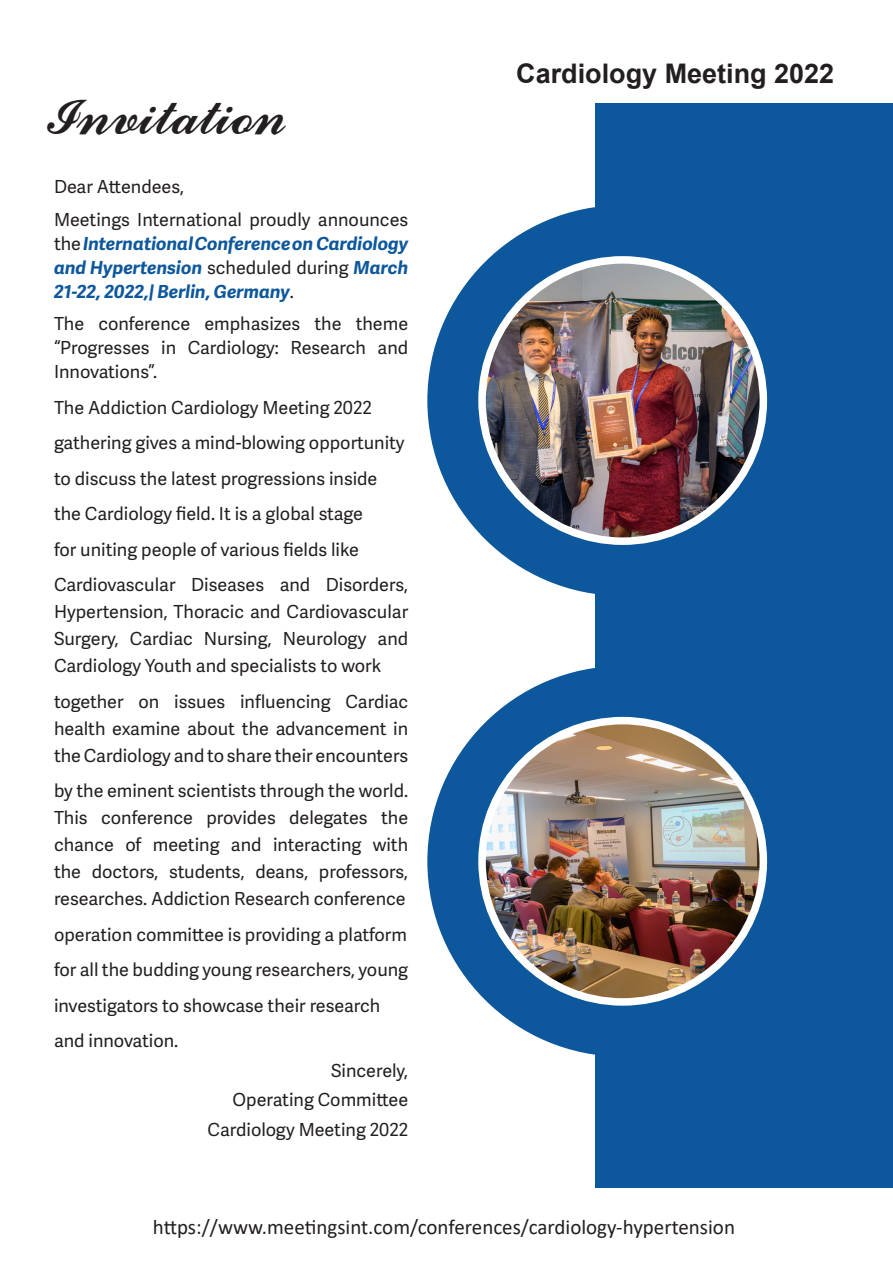
<style>
.page{position:relative;width:893px;height:1263px;background:#fff}
.page>*{position:absolute;margin:0;border:0;box-sizing:border-box;transform-origin:0 0}
.t1{font:49.8px "Fordscript";color:#231f20}
.t2{font:700 27px "Arial";color:#231f20}
.t3{font:21px "Calibri";color:#231f20}
.t4{font:18px/27px "Adelle Sans";color:#231f20;text-align:justify}
.t5{font:italic 700 18px/24px "Adelle Sans";color:#0d579c;text-align:justify}
.s1{font-weight:400;font-style:normal;color:#231f20}
</style>
<div class="page">
<div style="left:595px;top:103px;width:298px;height:1084px;background:#0d579c"></div>
<div style="left:427px;top:205px;width:391px;height:391px;background:#0d579c;border-radius:50%"></div>
<img style="left:482px;top:260px;width:281px;height:281px;border-radius:141px">
<div style="left:478px;top:256px;width:289px;height:289px;border:8px solid #fff;border-radius:50%"></div>
<div style="left:427px;top:666px;width:391px;height:390px;background:#0d579c;border-radius:50%"></div>
<img style="left:482px;top:721px;width:281px;height:281px;border-radius:141px">
<div style="left:478px;top:717px;width:289px;height:289px;border:8px solid #fff;border-radius:50%"></div>
<p class="t1" style="left:50px;top:99px;width:238px">Invitation</p>
<p class="t4" style="left:54px;top:173px;width:132px">Dear Attendees,</p>
<p class="t5" style="left:54px;top:207px;width:356px"><span class="s1">Meetings International proudly announces the</span> International Conference on Cardiology and Hypertension <span class="s1">scheduled during</span> March 21-22, 2022,| Berlin, Germany<span class="s1">.</span></p>
<p class="t4" style="left:54px;top:311px;width:356px;line-height:24px">The conference emphasizes the theme “Progresses in Cardiology: Research and Innovations”.</p>
<p class="t4" style="left:54px;top:393px;width:319px">The Addiction Cardiology Meeting 2022</p>
<p class="t4" style="left:54px;top:429px;width:352px">gathering gives a mind-blowing opportunity</p>
<p class="t4" style="left:54px;top:464px;width:325px">to discuss the latest progressions inside</p>
<p class="t4" style="left:54px;top:500px;width:310px">the Cardiology field. It is a global stage</p>
<p class="t4" style="left:54px;top:535px;width:306px">for uniting people of various fields like</p>
<p class="t4" style="left:54px;top:571px;width:356px">Cardiovascular Diseases and Disorders, Hypertension, Thoracic and Cardiovascular Surgery, Cardiac Nursing, Neurology and Cardiology Youth and specialists to work</p>
<p class="t4" style="left:54px;top:687px;width:356px">together on issues influencing Cardiac health examine about the advancement in the Cardiology and to share their encounters</p>
<p class="t4" style="left:54px;top:777px;width:356px">by the eminent scientists through the world.<br>This conference provides delegates the chance of meeting and interacting with the doctors, students, deans, professors, researches. Addiction Research conference</p>
<p class="t4" style="left:54px;top:920px;width:355px">operation committee is providing a platform</p>
<p class="t4" style="left:54px;top:956px;width:356px">for all the budding young researchers, young</p>
<p class="t4" style="left:54px;top:991px;width:328px">investigators to showcase their research</p>
<p class="t4" style="left:54px;top:1027px;width:126px">and innovation.</p>
<p class="t4" style="left:331px;top:1056px;width:79px">Sincerely,</p>
<p class="t4" style="left:233px;top:1086px;width:177px">Operating Committee</p>
<p class="t4" style="left:208px;top:1115px;width:202px">Cardiology Meeting 2022</p>
<h2 class="t2" style="left:516px;top:55px;width:320px">Cardiology Meeting 2022</h2>
<p class="t3" style="left:153px;top:1213px;width:584px">https://www.meetingsint.com/conferences/cardiology-hypertension</p>
</div>
